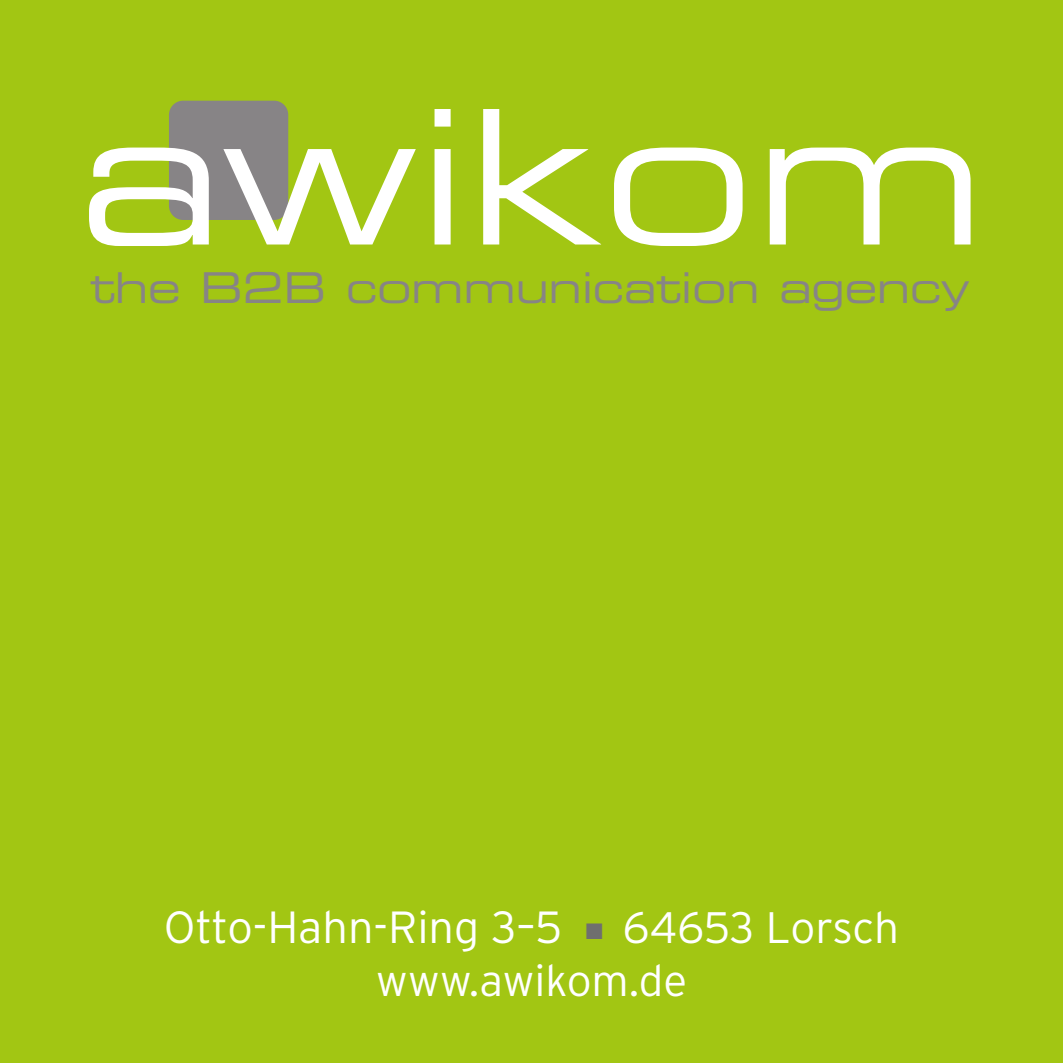
<style>
.page{position:relative;width:1063px;height:1063px;background:#a2c613}
.page>*{position:absolute;margin:0;border:0;box-sizing:border-box;transform-origin:0 0}
.t1{font:300 45px "Interstate";color:#fff}
.t2{font:300 44px "Interstate";color:#fff}
.t3{font:42.5px "Eurostile Extended Two";letter-spacing:-.01em;color:#878486}
.s1{color:#6f6f6e}
.s2{font-size:44px}
</style>
<div class="page">
<div style="left:169px;top:101px;width:119px;height:119px;background:#878486;border-radius:14px"></div>
<svg style="left:89px;top:148px;width:120px;height:98px"></svg>
<svg style="left:223px;top:149px;width:193px;height:96px"></svg>
<svg style="left:435px;top:109px;width:16px;height:136px"></svg>
<svg style="left:483px;top:109px;width:118px;height:136px"></svg>
<svg style="left:614px;top:148px;width:129px;height:98px"></svg>
<svg style="left:770px;top:148px;width:201px;height:97px"></svg>
<p class="t3" style="left:90px;top:259px;width:881px">the B2B communication agency</p>
<p class="t1" style="left:164px;top:900px;width:737px">Otto-Hahn-Ring 3–5 <span class="s1">■</span> <span class="s2">64653 Lorsch</span></p>
<p class="t2" style="left:376px;top:954px;width:313px">www.awikom.de</p>
</div>
